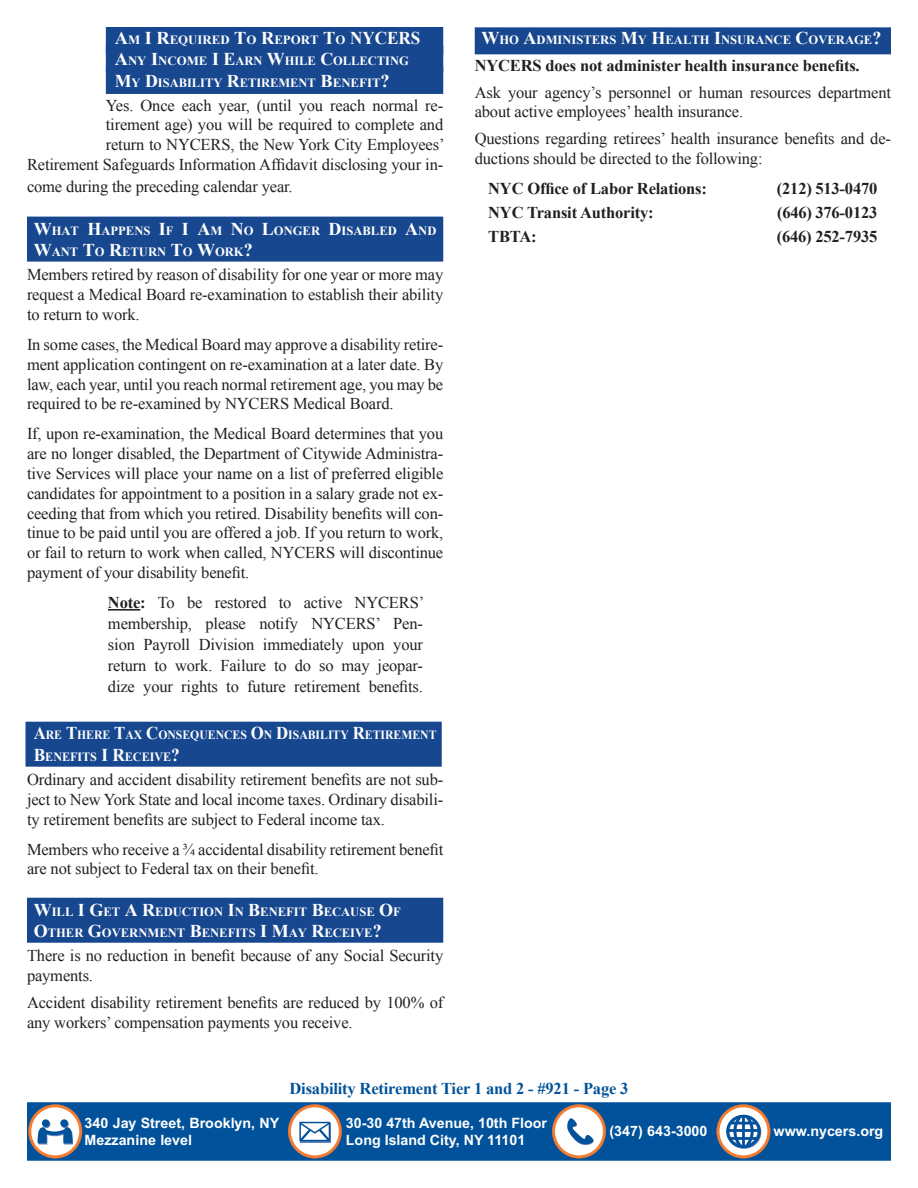
<style>
.page{position:relative;width:918px;height:1188px;background:#fff}
.page>*{position:absolute;margin:0;border:0;box-sizing:border-box;transform-origin:0 0}
.t1{font:16.5px/19.8px "Times New Roman";letter-spacing:-.01em;color:#231f20;text-align:justify}
.t2{font:700 16.5px "Times New Roman";letter-spacing:-.01em;color:#231f20}
.t3{font:700 16.5px "Times New Roman";letter-spacing:-.01em;color:#01529a}
.t4{font:700 14.25px/17.1px "Arial";color:#fff}
.t5{font:700 14.25px/17.1px "Arial";color:#fdfdfd}
.t6{font:700 12.6px/21.6px "Times New Roman";color:#fff}
.t7{font:700 12.6px/21.6px "Times New Roman";color:#fff;scale:.93 1}
.s1{font-size:18px}
.s2{font-weight:700}
</style>
<div class="page">
<div style="left:27px;top:898px;width:416px;height:45px;background:#17478f"></div>
<div style="left:26px;top:722px;width:416px;height:45px;background:#17478f"></div>
<div style="left:475px;top:27px;width:416px;height:27px;background:#17478f"></div>
<div style="left:106px;top:67px;width:337px;height:27px;background:#17478f"></div>
<div style="left:106px;top:45px;width:337px;height:27px;background:#17478f"></div>
<div style="left:106px;top:27px;width:337px;height:27px;background:#17478f"></div>
<div style="left:27px;top:217px;width:416px;height:45px;background:#17478f"></div>
<div style="left:27px;top:1102px;width:864px;height:59px;background:#01529a"></div>
<hr style="left:27px;top:1102px;width:864px;height:1px;background:#fff">
<svg style="left:552px;top:1104px;width:54px;height:54px"></svg>
<svg style="left:288px;top:1104px;width:54px;height:54px"></svg>
<svg style="left:28px;top:1104px;width:54px;height:54px"></svg>
<svg style="left:717px;top:1104px;width:53px;height:54px"></svg>
<hr style="left:108px;top:609px;width:32px;height:2px;background:#231f20">
<p class="t6" style="left:115px;top:28px;width:296px"><span class="s1">A</span>M <span class="s1">I R</span>EQUIRED <span class="s1">T</span>O <span class="s1">R</span>EPORT <span class="s1">T</span>O <span class="s1">NYCERS<br>A</span>NY <span class="s1">I</span>NCOME <span class="s1">I E</span>ARN <span class="s1">W</span>HILE <span class="s1">C</span>OLLECTING<br><span class="s1">M</span>Y <span class="s1">D</span>ISABILITY <span class="s1">R</span>ETIREMENT <span class="s1">B</span>ENEFIT<span class="s1">?</span></p>
<p class="t1" style="left:27px;top:95px;width:419px;text-align:right">Yes. Once each year, (until you reach normal re-<br>tirement age) you will be required to complete and<br>return to NYCERS, the New York City Employees’<br>Retirement Safeguards Information Affidavit disclosing your in-</p>
<p class="t1" style="left:27px;top:176px;width:267px">come during the preceding calendar year.</p>
<p class="t6" style="left:34px;top:219px;width:404px"><span class="s1">W</span>HAT <span class="s1">H</span>APPENS <span class="s1">I</span>F <span class="s1">I A</span>M <span class="s1">N</span>O <span class="s1">L</span>ONGER <span class="s1">D</span>ISABLED <span class="s1">A</span>ND<br><span class="s1">W</span>ANT <span class="s1">T</span>O <span class="s1">R</span>ETURN <span class="s1">T</span>O <span class="s1">W</span>ORK<span class="s1">?</span></p>
<p class="t1" style="left:27px;top:265px;width:418px">Members retired by reason of disability for one year or more may request a Medical Board re-examination to establish their ability to return to work.</p>
<p class="t1" style="left:27px;top:334px;width:418px">In some cases, the Medical Board may approve a disability retire&shy;ment application contingent on re-examination at a later date. By law, each year, until you reach normal retirement age, you may be required to be re-examined by NYCERS Medical Board.</p>
<p class="t1" style="left:27px;top:424px;width:418px">If, upon re-examination, the Medical Board determines that you are no longer disabled, the Department of Citywide Administra&shy;tive Services will place your name on a list of preferred eligible candidates for appointment to a position in a salary grade not ex&shy;ceeding that from which you retired. Disability benefits will con&shy;tinue to be paid until you are offered a job. If you return to work, or fail to return to work when called, NYCERS will discontinue payment of your disability benefit.</p>
<p class="t1" style="left:108px;top:592px;width:318px;line-height:21px"><span class="s2">Note:</span> To be restored to active NYCERS’ membership, please notify NYCERS’ Pen&shy;sion Payroll Division immediately upon your return to work. Failure to do so may jeopar&shy;dize your rights to future retirement benefits.</p>
<p class="t7" style="left:34px;top:724px;width:434px"><span class="s1">A</span>RE <span class="s1">T</span>HERE <span class="s1">T</span>AX <span class="s1">C</span>ONSEQUENCES <span class="s1">O</span>N <span class="s1">D</span>ISABILITY <span class="s1">R</span>ETIREMENT<br><span class="s1">B</span>ENEFITS <span class="s1">I R</span>ECEIVE<span class="s1">?</span></p>
<p class="t1" style="left:27px;top:769px;width:418px">Ordinary and accident disability retirement benefits are not sub&shy;ject to New York State and local income taxes. Ordinary disabili&shy;ty retirement benefits are subject to Federal income tax.</p>
<p class="t1" style="left:27px;top:839px;width:418px">Members who receive a ¾ accidental disability retirement benefit are not subject to Federal tax on their benefit.</p>
<p class="t6" style="left:34px;top:900px;width:369px"><span class="s1">W</span>ILL <span class="s1">I G</span>ET <span class="s1">A R</span>EDUCTION <span class="s1">I</span>N <span class="s1">B</span>ENEFIT <span class="s1">B</span>ECAUSE <span class="s1">O</span>F<br><span class="s1">O</span>THER <span class="s1">G</span>OVERNMENT <span class="s1">B</span>ENEFITS <span class="s1">I M</span>AY <span class="s1">R</span>ECEIVE<span class="s1">?</span></p>
<p class="t1" style="left:27px;top:946px;width:418px">There is no reduction in benefit because of any Social Security payments.</p>
<p class="t1" style="left:27px;top:993px;width:418px">Accident disability retirement benefits are reduced by 100% of any workers’ compensation payments you receive.</p>
<p class="t6" style="left:482px;top:28px;width:401px"><span class="s1">W</span>HO <span class="s1">A</span>DMINISTERS <span class="s1">M</span>Y <span class="s1">H</span>EALTH <span class="s1">I</span>NSURANCE <span class="s1">C</span>OVERAGE<span class="s1">?</span></p>
<p class="t2" style="left:475px;top:54px;width:387px">NYCERS does not administer health insurance benefits.</p>
<p class="t1" style="left:475px;top:82px;width:418px">Ask your agency’s personnel or human resources department about active employees’ health insurance.</p>
<p class="t1" style="left:475px;top:129px;width:418px">Questions regarding retirees’ health insurance benefits and de&shy;ductions should be directed to the following:</p>
<p class="t2" style="left:488px;top:177px;width:220px">NYC Office of Labor Relations:</p>
<p class="t2" style="left:777px;top:177px;width:102px">(212) 513-0470</p>
<p class="t2" style="left:488px;top:201px;width:167px">NYC Transit Authority:</p>
<p class="t2" style="left:777px;top:201px;width:102px">(646) 376-0123</p>
<p class="t2" style="left:488px;top:225px;width:50px">TBTA:</p>
<p class="t2" style="left:777px;top:225px;width:102px">(646) 252-7935</p>
<p class="t3" style="left:289px;top:1077px;width:341px">Disability Retirement Tier 1 and 2 - #921 - Page 3</p>
<p class="t4" style="left:85px;top:1115px;width:196px">340 Jay Street, Brooklyn, NY<br>Mezzanine level</p>
<p class="t4" style="left:610px;top:1123px;width:99px">(347) 643-3000</p>
<p class="t4" style="left:774px;top:1123px;width:111px">www.nycers.org</p>
<p class="t5" style="left:346px;top:1115px;width:203px">30-30 47th Avenue, 10th Floor<br>Long Island City, NY 11101</p>
</div>
